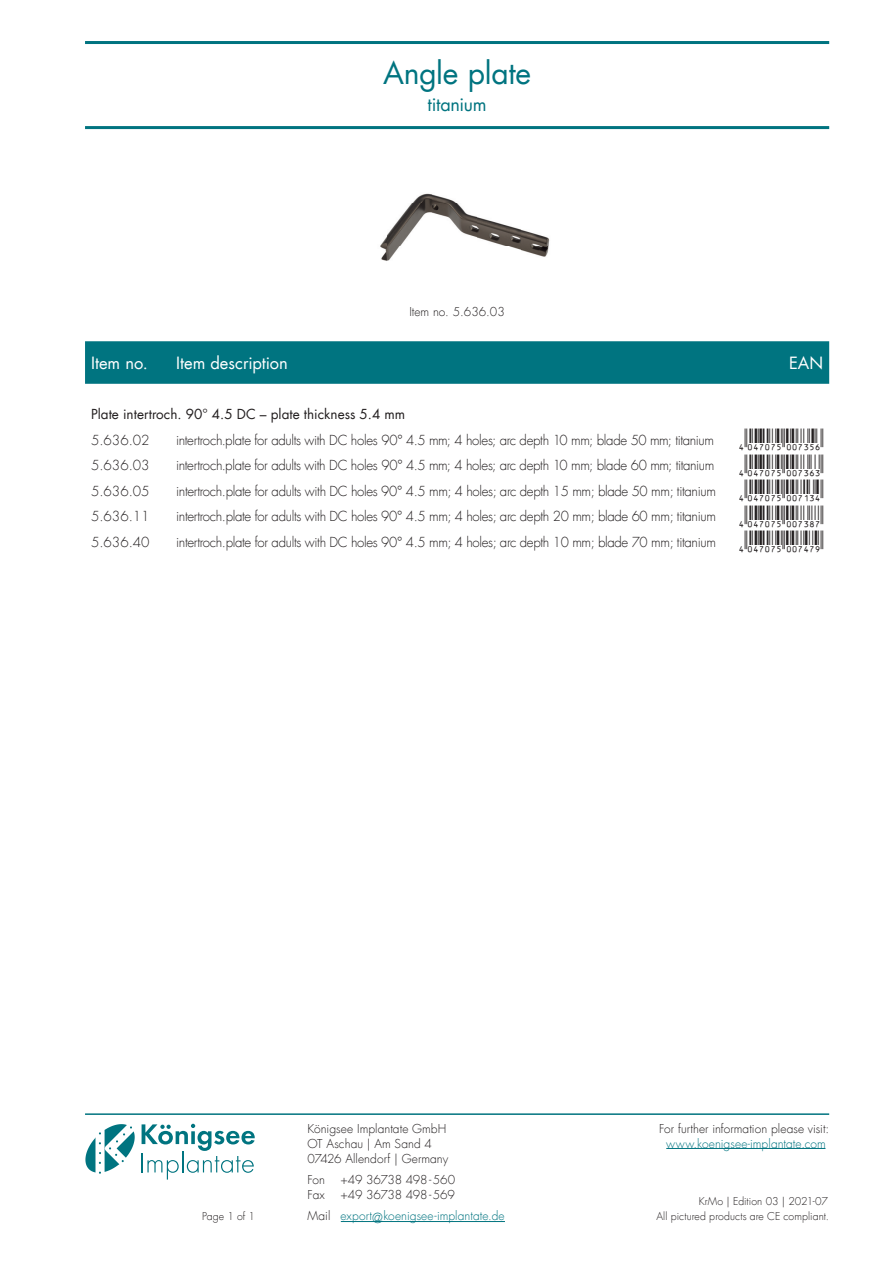
<style>
.page{position:relative;width:893px;height:1263px;background:#fff}
.page>*{position:absolute;margin:0;border:0;box-sizing:border-box;transform-origin:0 0}
.t1{font:30px "Futura Com";letter-spacing:-.01em;color:#007480}
.t2{font:18px "Futura Com";letter-spacing:-.015em;color:#007480}
.t3{font:16.5px "Futura Com";color:#fff}
.t4{font:300 13.5px "Futura Com";letter-spacing:-.025em;color:#231f20}
.t5{font:13.5px "Futura Com";color:#231f20}
.t6{font:300 12px/15px "Futura Com";letter-spacing:.005em;color:#231f20}
.t7{font:300 12px/21.3px "Futura Com";letter-spacing:.005em;color:#007480}
.t8{font:300 12px "Futura Com";letter-spacing:-.02em;color:#231f20}
.t9{font:300 10.5px/15px "Futura Com";letter-spacing:.005em;color:#231f20;text-align:right}
.s1{color:#231f20}
.s2{font-size:13.5px}
</style>
<div class="page">
<hr style="left:85px;top:1113px;width:744px;height:2px;background:#007480">
<hr style="left:666px;top:1148px;width:159px;height:1px;background:#007480">
<hr style="left:141px;top:1152px;width:2px;height:20px;background:#007480">
<svg style="left:142px;top:1124px;width:113px;height:55px"></svg>
<svg style="left:85px;top:1124px;width:50px;height:50px"></svg>
<hr style="left:85px;top:41px;width:744px;height:3px;background:#007480">
<hr style="left:85px;top:126px;width:744px;height:3px;background:#007480">
<hr style="left:341px;top:1221px;width:164px;height:1px;background:#007480">
<div style="left:85px;top:341px;width:744px;height:43px;background:#007480"></div>
<img style="left:380px;top:193px;width:170px;height:68px">
<h1 class="t1" style="left:383px;top:52px;width:150px">Angle plate</h1>
<h2 class="t2" style="left:428px;top:92px;width:61px">titanium</h2>
<p class="t6" style="left:409px;top:305px;width:97px">Item no. 5.636.03</p>
<p class="t3" style="left:91px;top:352px;width:58px">Item no.</p>
<p class="t3" style="left:176px;top:352px;width:113px">Item description</p>
<p class="t3" style="left:789px;top:352px;width:36px">EAN</p>
<p class="t5" style="left:91px;top:405px;width:316px">Plate intertroch. 90° 4.5 DC – plate thickness 5.4 mm</p>
<p class="t4" style="left:91px;top:431px;width:60px">5.636.02</p>
<p class="t4" style="left:176px;top:431px;width:539px">intertroch.plate for adults with DC holes 90° 4.5 mm; 4 holes; arc depth 10 mm; blade 50 mm; titanium</p>
<p class="t4" style="left:91px;top:456px;width:60px">5.636.03</p>
<p class="t4" style="left:176px;top:456px;width:540px">intertroch.plate for adults with DC holes 90° 4.5 mm; 4 holes; arc depth 10 mm; blade 60 mm; titanium</p>
<p class="t4" style="left:91px;top:482px;width:60px">5.636.05</p>
<p class="t4" style="left:176px;top:482px;width:541px">intertroch.plate for adults with DC holes 90° 4.5 mm; 4 holes; arc depth 15 mm; blade 50 mm; titanium</p>
<p class="t4" style="left:91px;top:507px;width:60px">5.636.11</p>
<p class="t4" style="left:176px;top:507px;width:541px">intertroch.plate for adults with DC holes 90° 4.5 mm; 4 holes; arc depth 20 mm; blade 60 mm; titanium</p>
<p class="t4" style="left:91px;top:533px;width:60px">5.636.40</p>
<p class="t4" style="left:176px;top:533px;width:541px">intertroch.plate for adults with DC holes 90° 4.5 mm; 4 holes; arc depth 10 mm; blade 70 mm; titanium</p>
<p class="t9" style="left:202px;top:1209px;width:54px">Page 1 of 1</p>
<p class="t6" style="left:659px;top:1121px;width:171px">For further information please visit:</p>
<p class="t7" style="left:666px;top:1132px;width:161px">www.koenigsee-implantate.com</p>
<p class="t6" style="left:308px;top:1121px;width:142px">Königsee Implantate GmbH<br>OT Aschau | Am Sand 4<br>07426 Allendorf | Germany</p>
<p class="t6" style="left:308px;top:1172px;width:19px">Fon</p>
<p class="t8" style="left:341px;top:1172px;width:116px">+49 36738 498 - 560</p>
<p class="t6" style="left:308px;top:1187px;width:19px">Fax</p>
<p class="t7" style="left:308px;top:1184px;width:199px;text-indent:33px"><span class="s1">+49 36738 498 - 569<br>Mail</span> export<span class="s2">@</span>koenigsee-implantate.de</p>
<p class="t9" style="left:656px;top:1194px;width:174px">KrMo | Edition 03 | 2021-07<br>All pictured products are CE compliant.</p>
</div>
